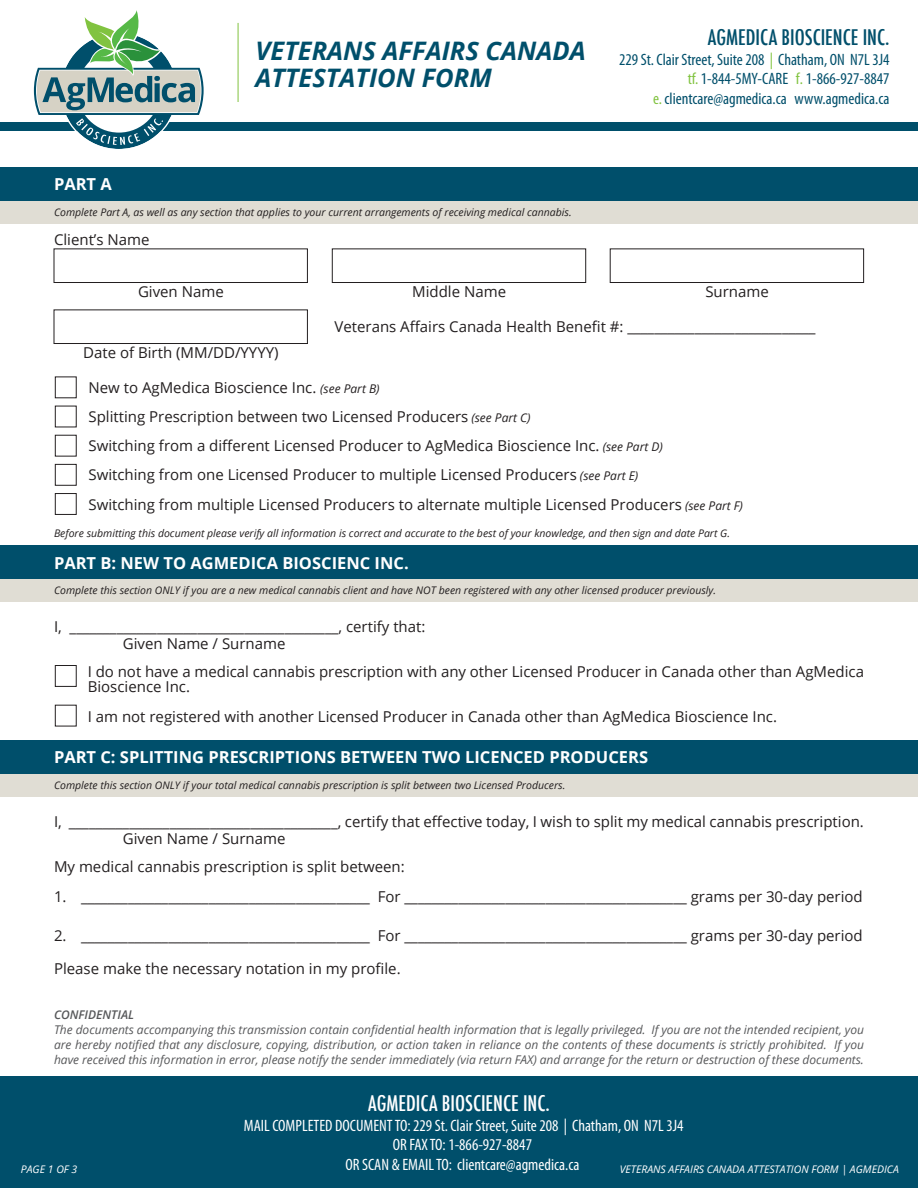
<style>
.page{position:relative;width:918px;height:1188px;background:#fff}
.page>*{position:absolute;margin:0;border:0;box-sizing:border-box;transform-origin:0 0}
.t1{font:italic 700 25.5px/27px "Open Sans";color:#004f6b}
.t2{font:500 condensed 21px "Futura";color:#004f6b}
.t3{font:500 condensed 21px "Futura";color:#fff}
.t4{font:condensed 16.5px "Myriad Pro";color:#fff}
.t5{font:condensed 16.5px "Myriad Pro";color:#004f6b}
.t6{font:700 16.5px "Open Sans";color:#fff}
.t7{font:15px/15px "Open Sans";color:#231f20}
.t8{font:italic 12px/15px "Open Sans";color:#57585a;text-align:justify}
.t9{font:italic 600 12px "Open Sans";color:#57585a}
.t10{font:italic 10.5px "Open Sans";color:#231f20}
.t11{font:italic 10.5px "Open Sans";color:#fff}
.s1{color:#81c340}
.s2{font-style:italic;font-size:12px}
</style>
<div class="page">
<div style="left:0;top:122px;width:918px;height:8px;background:#004f6b"></div>
<hr style="left:238px;top:23px;width:1px;height:79px;background:#81c340">
<svg style="left:34px;top:10px;width:170px;height:139px"></svg>
<div style="left:0;top:167px;width:918px;height:34px;background:#004f6b"></div>
<div style="left:0;top:545px;width:918px;height:35px;background:#004f6b"></div>
<div style="left:0;top:740px;width:918px;height:34px;background:#004f6b"></div>
<div style="left:0;top:201px;width:918px;height:23px;background:#e0ddd4"></div>
<div style="left:0;top:579px;width:918px;height:23px;background:#e0ddd4"></div>
<div style="left:0;top:774px;width:918px;height:23px;background:#e0ddd4"></div>
<div style="left:54px;top:249px;width:254px;height:34px;border:1px solid #231f20"></div>
<div style="left:54px;top:310px;width:254px;height:34px;border:1px solid #231f20"></div>
<div style="left:610px;top:249px;width:254px;height:34px;border:1px solid #231f20"></div>
<div style="left:332px;top:249px;width:254px;height:34px;border:1px solid #231f20"></div>
<div style="left:55px;top:377px;width:22px;height:21px;border:1px solid #231f20"></div>
<div style="left:55px;top:665px;width:22px;height:22px;border:1px solid #231f20"></div>
<div style="left:55px;top:406px;width:22px;height:21px;border:1px solid #231f20"></div>
<div style="left:55px;top:705px;width:22px;height:21px;border:1px solid #231f20"></div>
<div style="left:55px;top:435px;width:22px;height:22px;border:1px solid #231f20"></div>
<div style="left:55px;top:464px;width:22px;height:22px;border:1px solid #231f20"></div>
<div style="left:55px;top:493px;width:22px;height:22px;border:1px solid #231f20"></div>
<div style="left:0;top:1076px;width:918px;height:112px;background:#004f6b"></div>
<p class="t6" style="left:54px;top:173px;width:59px">PART A</p>
<p class="t1" style="left:255px;top:37px;width:332px">VETERANS AFFAIRS CANADA<br>ATTESTATION FORM</p>
<p class="t10" style="left:54px;top:205px;width:519px">Complete Part A, as well as any section that applies to your current arrangements of receiving medical cannabis.</p>
<p class="t7" style="left:54px;top:231px;width:97px">Client’s Name</p>
<p class="t2" style="left:708px;top:24px;width:183px">AGMEDICA BIOSCIENCE INC.</p>
<p class="t5" style="left:619px;top:50px;width:272px">229 St. Clair Street, Suite 208 <span class="s1">|</span> Chatham, ON N7L 3J4</p>
<p class="t5" style="left:688px;top:69px;width:203px"><span class="s1">tf.</span> 1-844-5MY-CARE <span class="s1">f.</span> 1-866-927-8847</p>
<p class="t5" style="left:653px;top:89px;width:238px"><span class="s1">e.</span> clientcare@agmedica.ca www.agmedica.ca</p>
<p class="t7" style="left:138px;top:284px;width:87px">Given Name</p>
<p class="t7" style="left:83px;top:345px;width:197px">Date of Birth (MM/DD/YYYY)</p>
<p class="t7" style="left:412px;top:284px;width:95px">Middle Name</p>
<p class="t7" style="left:705px;top:284px;width:65px">Surname</p>
<p class="t7" style="left:334px;top:319px;width:483px">Veterans Affairs Canada Health Benefit #: ____________________________</p>
<p class="t7" style="left:88px;top:379px;width:293px">New to AgMedica Bioscience Inc. <span class="s2">(see Part B)</span></p>
<p class="t7" style="left:88px;top:408px;width:444px">Splitting Prescription between two Licensed Producers <span class="s2">(see Part C)</span></p>
<p class="t7" style="left:88px;top:438px;width:576px">Switching from a different Licensed Producer to AgMedica Bioscience Inc. <span class="s2">(see Part D)</span></p>
<p class="t7" style="left:88px;top:467px;width:551px">Switching from one Licensed Producer to multiple Licensed Producers <span class="s2">(see Part E)</span></p>
<p class="t7" style="left:88px;top:496px;width:656px">Switching from multiple Licensed Producers to alternate multiple Licensed Producers <span class="s2">(see Part F)</span></p>
<p class="t10" style="left:54px;top:526px;width:678px">Before submitting this document please verify all information is correct and accurate to the best of your knowledge, and then sign and date Part G.</p>
<p class="t6" style="left:54px;top:551px;width:356px">PART B: NEW TO AGMEDICA BIOSCIENC INC.</p>
<p class="t10" style="left:54px;top:583px;width:664px">Complete this section ONLY if you are a new medical cannabis client and have NOT been registered with any other licensed producer previously.</p>
<p class="t7" style="left:54px;top:618px;width:373px">I, ________________________________________, certify that:</p>
<p class="t7" style="left:88px;top:663px;width:778px">I do not have a medical cannabis prescription with any other Licensed Producer in Canada other than AgMedica<br>Bioscience Inc.</p>
<p class="t7" style="left:88px;top:708px;width:691px">I am not registered with another Licensed Producer in Canada other than AgMedica Bioscience Inc.</p>
<p class="t7" style="left:123px;top:636px;width:164px">Given Name / Surname</p>
<p class="t6" style="left:54px;top:746px;width:596px">PART C: SPLITTING PRESCRIPTIONS BETWEEN TWO LICENCED PRODUCERS</p>
<p class="t10" style="left:54px;top:778px;width:513px">Complete this section ONLY if your total medical cannabis prescription is split between two Licensed Producers.</p>
<p class="t7" style="left:54px;top:813px;width:811px">I, ________________________________________, certify that effective today, I wish to split my medical cannabis prescription.</p>
<p class="t7" style="left:54px;top:858px;width:352px">My medical cannabis prescription is split between:</p>
<p class="t7" style="left:54px;top:888px;width:810px">1. ___________________________________________ For __________________________________________ grams per 30-day period</p>
<p class="t7" style="left:54px;top:927px;width:810px">2. ___________________________________________ For __________________________________________ grams per 30-day period</p>
<p class="t7" style="left:54px;top:960px;width:348px">Please make the necessary notation in my profile.</p>
<p class="t7" style="left:123px;top:831px;width:164px">Given Name / Surname</p>
<p class="t9" style="left:54px;top:1007px;width:82px">CONFIDENTIAL</p>
<p class="t8" style="left:54px;top:1022px;width:811px">The documents accompanying this transmission contain confidential health information that is legally privileged. If you are not the intended recipient, you are hereby notified that any disclosure, copying, distribution, or action taken in reliance on the contents of these documents is strictly prohibited. If you have received this information in error, please notify the sender immediately (via return FAX) and arrange for the return or destruction of these documents.</p>
<p class="t3" style="left:368px;top:1090px;width:183px">AGMEDICA BIOSCIENCE INC.</p>
<p class="t4" style="left:244px;top:1116px;width:441px">MAIL COMPLETED DOCUMENT TO: 229 St. Clair Street, Suite 208 | Chatham, ON N7L 3J4</p>
<p class="t4" style="left:393px;top:1135px;width:141px">OR FAX TO: 1-866-927-8847</p>
<p class="t4" style="left:345px;top:1155px;width:235px">OR SCAN &amp; EMAIL TO: clientcare@agmedica.ca</p>
<p class="t11" style="left:21px;top:1162px;width:58px">PAGE 1 OF 3</p>
<p class="t11" style="left:620px;top:1162px;width:281px">VETERANS AFFAIRS CANADA ATTESTATION FORM | AGMEDICA</p>
</div>
